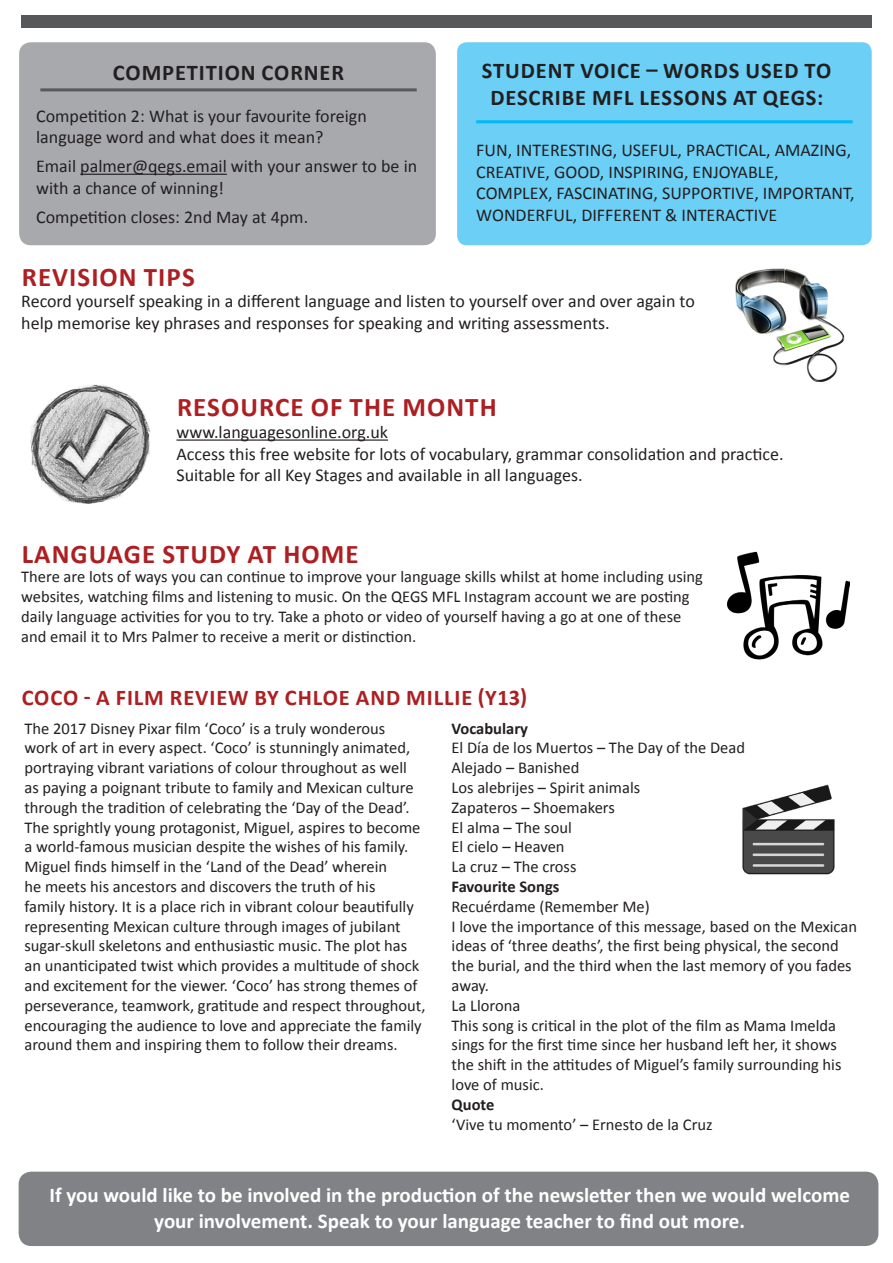
<style>
.page{position:relative;width:893px;height:1263px;background:#fff}
.page>*{position:absolute;margin:0;border:0;box-sizing:border-box;transform-origin:0 0}
.t1{font:700 27px "Calibri";letter-spacing:.04em;color:#ac1f22}
.t2{font:700 22.5px/27px "Calibri";letter-spacing:.04em;color:#231f20;text-align:center}
.t3{font:700 22.5px "Calibri";letter-spacing:.04em;color:#ac1f22}
.t4{font:700 21px/25.2px "Calibri";color:#fff;text-align:center}
.t5{font:18px/21.6px "Calibri";color:#231f20}
.t6{font:16.5px/19.8px "Calibri";color:#231f20}
.t7{font:700 16.5px "Calibri";color:#231f20}
</style>
<div class="page">
<div style="left:21px;top:15px;width:851px;height:13px;background:#57585a"></div>
<div style="left:19px;top:1172px;width:859px;height:74px;background:#808285;border-radius:13px"></div>
<hr style="left:176px;top:439px;width:212px;height:2px;background:#231f20">
<div style="left:457px;top:42px;width:415px;height:203px;background:#6bcff6;border-radius:10px"></div>
<div style="left:19px;top:42px;width:417px;height:203px;background:#a8a9ad;border-radius:12px"></div>
<hr style="left:80px;top:174px;width:147px;height:1px;background:#231f20">
<hr style="left:40px;top:88px;width:377px;height:3px;background:#57585a">
<hr style="left:476px;top:120px;width:377px;height:3px;background:#00baf1">
<img style="left:31px;top:384px;width:120px;height:120px">
<img style="left:735px;top:268px;width:110px;height:114px">
<img style="left:727px;top:551px;width:123px;height:109px">
<img style="left:742px;top:784px;width:93px;height:91px">
<p class="t2" style="left:113px;top:59px;width:233px">COMPETITION CORNER</p>
<p class="t5" style="left:36px;top:105px;width:332px">Competition 2: What is your favourite foreign language word and what does it mean?</p>
<p class="t5" style="left:36px;top:155px;width:383px">Email palmer@qegs.email with your answer to be in with a chance of winning!</p>
<p class="t5" style="left:36px;top:206px;width:274px">Competition closes: 2nd May at 4pm.</p>
<p class="t2" style="left:482px;top:57px;width:351px">STUDENT VOICE – WORDS USED TO<br>DESCRIBE MFL LESSONS AT QEGS:</p>
<p class="t5" style="left:476px;top:139px;width:380px">FUN, INTERESTING, USEFUL, PRACTICAL, AMAZING, CREATIVE, GOOD, INSPIRING, ENJOYABLE, COMPLEX, FASCINATING, SUPPORTIVE, IMPORTANT, WONDERFUL, DIFFERENT &amp; INTERACTIVE</p>
<p class="t1" style="left:22px;top:259px;width:174px">REVISION TIPS</p>
<p class="t5" style="left:21px;top:291px;width:675px">Record yourself speaking in a different language and listen to yourself over and over again to help memorise key phrases and responses for speaking and writing assessments.</p>
<p class="t1" style="left:177px;top:390px;width:321px">RESOURCE OF THE MONTH</p>
<p class="t5" style="left:176px;top:421px;width:213px">www.languagesonline.org.uk</p>
<p class="t5" style="left:176px;top:443px;width:609px">Access this free website for lots of vocabulary, grammar consolidation and practice.<br>Suitable for all Key Stages and available in all languages.</p>
<p class="t1" style="left:22px;top:536px;width:338px">LANGUAGE STUDY AT HOME</p>
<p class="t6" style="left:21px;top:567px;width:683px">There are lots of ways you can continue to improve your language skills whilst at home including using websites, watching films and listening to music. On the QEGS MFL Instagram account we are posting daily language activities for you to try. Take a photo or video of yourself having a go at one of these and email it to Mrs Palmer to receive a merit or distinction.</p>
<p class="t3" style="left:22px;top:683px;width:507px">COCO - A FILM REVIEW BY CHLOE AND MILLIE (Y13)</p>
<p class="t6" style="left:24px;top:718px;width:403px">The 2017 Disney Pixar film ‘Coco’ is a truly wonderous<br>work of art in every aspect. ‘Coco’ is stunningly animated, portraying vibrant variations of colour throughout as well<br>as paying a poignant tribute to family and Mexican culture through the tradition of celebrating the ‘Day of the Dead’.<br>The sprightly young protagonist, Miguel, aspires to become a world-famous musician despite the wishes of his family.<br>Miguel finds himself in the ‘Land of the Dead’ wherein<br>he meets his ancestors and discovers the truth of his<br>family history. It is a place rich in vibrant colour beautifully representing Mexican culture through images of jubilant sugar-skull skeletons and enthusiastic music. The plot has an unanticipated twist which provides a multitude of shock and excitement for the viewer. ‘Coco’ has strong themes of perseverance, teamwork, gratitude and respect throughout, encouraging the audience to love and appreciate the family around them and inspiring them to follow their dreams.</p>
<p class="t7" style="left:452px;top:717px;width:78px">Vocabulary</p>
<p class="t6" style="left:452px;top:738px;width:295px">El Día de los Muertos – The Day of the Dead</p>
<p class="t6" style="left:452px;top:758px;width:129px">Alejado – Banished</p>
<p class="t6" style="left:452px;top:778px;width:190px">Los alebrijes – Spirit animals</p>
<p class="t6" style="left:452px;top:797px;width:165px">Zapateros – Shoemakers</p>
<p class="t6" style="left:452px;top:817px;width:122px">El alma – The soul</p>
<p class="t6" style="left:452px;top:837px;width:115px">El cielo – Heaven</p>
<p class="t6" style="left:452px;top:857px;width:126px">La cruz – The cross</p>
<p class="t7" style="left:452px;top:876px;width:109px">Favourite Songs</p>
<p class="t6" style="left:452px;top:896px;width:200px">Recuérdame (Remember Me)</p>
<p class="t6" style="left:452px;top:916px;width:407px">I love the importance of this message, based on the Mexican ideas of ‘three deaths’, the first being physical, the second the burial, and the third when the last memory of you fades away.</p>
<p class="t6" style="left:452px;top:995px;width:70px">La Llorona</p>
<p class="t6" style="left:452px;top:1015px;width:391px">This song is critical in the plot of the film as Mama Imelda sings for the first time since her husband left her, it shows the shift in the attitudes of Miguel’s family surrounding his love of music.</p>
<p class="t7" style="left:452px;top:1094px;width:44px">Quote</p>
<p class="t6" style="left:452px;top:1114px;width:263px">‘Vive tu momento’ – Ernesto de la Cruz</p>
<p class="t4" style="left:49px;top:1183px;width:802px">If you would like to be involved in the production of the newsletter then we would welcome your involvement. Speak to your language teacher to find out more.</p>
</div>
